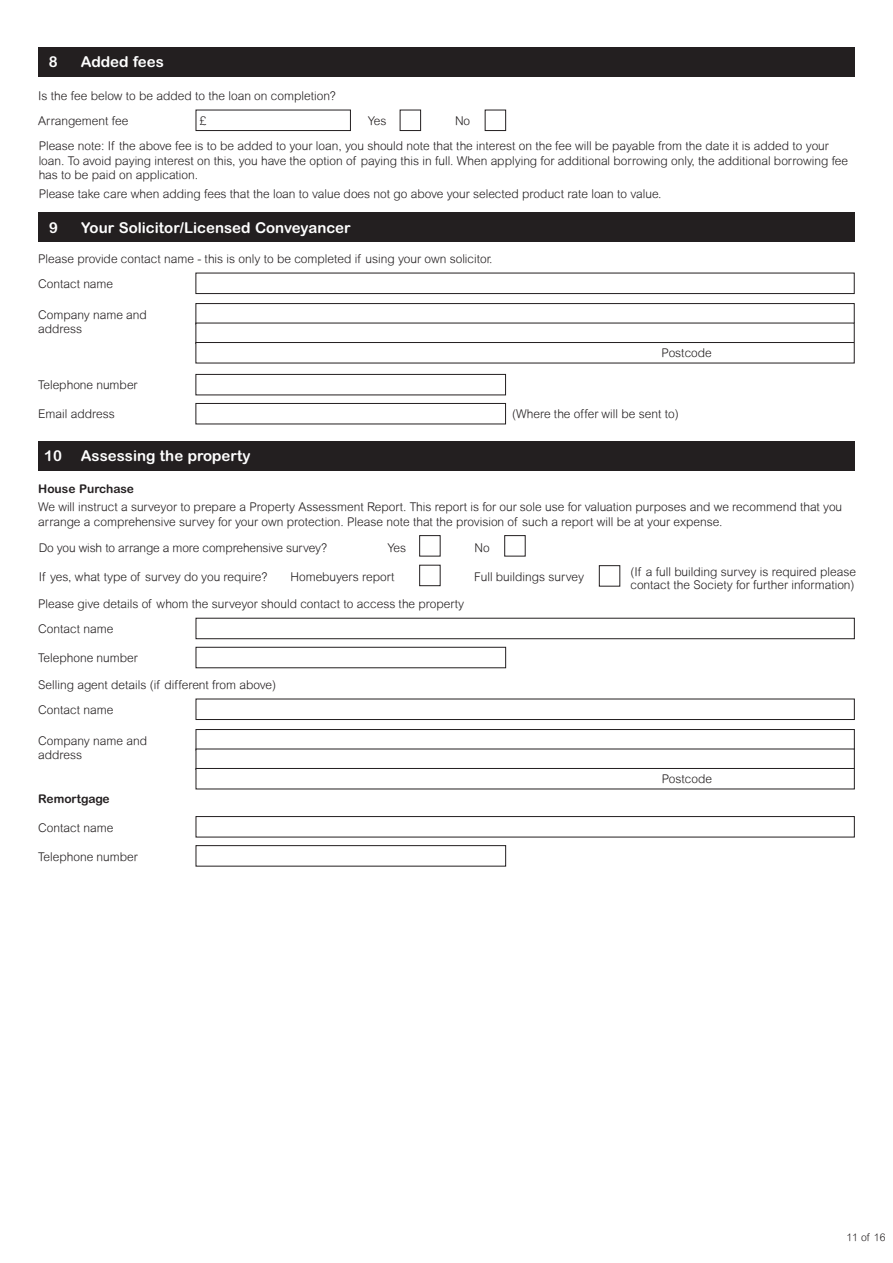
<style>
.page{position:relative;width:893px;height:1263px;background:#fff}
.page>*{position:absolute;margin:0;border:0;box-sizing:border-box;transform-origin:0 0}
.Form_Details{font:700 15px "Arial Rounded MT Std";color:#fff}
.Paragraph_Style_1{font:300 12px/14.4px "Arial Rounded MT";color:#231f20}
.Form_Details-2{font:300 12px/13.5px "Arial Rounded MT";color:#231f20}
.Paragraph_Style_1-2{font:700 12px "Arial Rounded MT Std";color:#231f20}
.t1{font:300 10.5px "Arial Rounded MT";color:#231f20}
</style>
<div class="page">
<div style="left:196px;top:618px;width:659px;height:21px;border:1px solid #231f20"></div>
<div style="left:196px;top:647px;width:310px;height:21px;border:1px solid #231f20"></div>
<div style="left:196px;top:699px;width:659px;height:21px;border:1px solid #231f20"></div>
<div style="left:196px;top:729px;width:659px;height:21px;border:1px solid #231f20"></div>
<div style="left:196px;top:768px;width:659px;height:21px;border:1px solid #231f20"></div>
<div style="left:196px;top:816px;width:659px;height:21px;border:1px solid #231f20"></div>
<div style="left:196px;top:845px;width:310px;height:21px;border:1px solid #231f20"></div>
<div style="left:195px;top:273px;width:660px;height:21px;border:1px solid #231f20"></div>
<div style="left:195px;top:303px;width:660px;height:21px;border:1px solid #231f20"></div>
<div style="left:195px;top:342px;width:660px;height:21px;border:1px solid #231f20"></div>
<div style="left:195px;top:374px;width:311px;height:21px;border:1px solid #231f20"></div>
<div style="left:195px;top:403px;width:311px;height:21px;border:1px solid #231f20"></div>
<div style="left:196px;top:110px;width:155px;height:21px;border:1px solid #231f20"></div>
<div style="left:400px;top:110px;width:21px;height:21px;border:1px solid #231f20"></div>
<div style="left:485px;top:110px;width:21px;height:21px;border:1px solid #231f20"></div>
<div style="left:38px;top:47px;width:817px;height:30px;background:#231f20"></div>
<div style="left:39px;top:212px;width:816px;height:30px;background:#231f20"></div>
<div style="left:38px;top:441px;width:817px;height:29px;background:#231f20"></div>
<div style="left:419px;top:535px;width:22px;height:21px;border:1px solid #231f20"></div>
<div style="left:504px;top:535px;width:22px;height:21px;border:1px solid #231f20"></div>
<div style="left:419px;top:565px;width:22px;height:21px;border:1px solid #231f20"></div>
<div style="left:599px;top:565px;width:21px;height:21px;border:1px solid #231f20"></div>
<p class="Form_Details" style="left:49px;top:53px;width:10px">8</p>
<p class="Form_Details" style="left:81px;top:53px;width:85px">Added fees</p>
<p class="Paragraph_Style_1" style="left:38px;top:89px;width:299px">Is the fee below to be added to the loan on completion?</p>
<p class="Paragraph_Style_1" style="left:38px;top:114px;width:92px">Arrangement fee</p>
<p class="Paragraph_Style_1" style="left:200px;top:114px;width:8px">£</p>
<p class="Form_Details-2" style="left:368px;top:114px;width:20px">Yes</p>
<p class="Form_Details-2" style="left:455px;top:114px;width:17px">No</p>
<p class="Paragraph_Style_1" style="left:39px;top:139px;width:811px">Please note: If the above fee is to be added to your loan, you should note that the interest on the fee will be payable from the date it is added to your loan. To avoid paying interest on this, you have the option of paying this in full. When applying for additional borrowing only, the additional borrowing fee has to be paid on application.</p>
<p class="Paragraph_Style_1" style="left:39px;top:186px;width:624px">Please take care when adding fees that the loan to value does not go above your selected product rate loan to value.</p>
<p class="Form_Details" style="left:49px;top:219px;width:10px">9</p>
<p class="Form_Details" style="left:81px;top:219px;width:271px">Your Solicitor/Licensed Conveyancer</p>
<p class="Paragraph_Style_1" style="left:38px;top:252px;width:456px">Please provide contact name - this is only to be completed if using your own solicitor.</p>
<p class="Paragraph_Style_1" style="left:38px;top:277px;width:77px">Contact name</p>
<p class="Paragraph_Style_1" style="left:38px;top:307px;width:110px">Company name and address</p>
<p class="Paragraph_Style_1" style="left:662px;top:346px;width:52px">Postcode</p>
<p class="Paragraph_Style_1" style="left:38px;top:378px;width:101px">Telephone number</p>
<p class="Paragraph_Style_1" style="left:38px;top:407px;width:78px">Email address</p>
<p class="Paragraph_Style_1" style="left:512px;top:407px;width:168px">(Where the offer will be sent to)</p>
<p class="Form_Details" style="left:44px;top:447px;width:19px">10</p>
<p class="Form_Details" style="left:81px;top:447px;width:171px">Assessing the property</p>
<p class="Paragraph_Style_1-2" style="left:38px;top:481px;width:97px">House Purchase</p>
<p class="Paragraph_Style_1" style="left:38px;top:500px;width:805px">We will instruct a surveyor to prepare a Property Assessment Report. This report is for our sole use for valuation purposes and we recommend that you arrange a comprehensive survey for your own protection. Please note that the provision of such a report will be at your expense.</p>
<p class="Paragraph_Style_1" style="left:39px;top:541px;width:290px">Do you wish to arrange a more comprehensive survey?</p>
<p class="Form_Details-2" style="left:387px;top:541px;width:20px">Yes</p>
<p class="Form_Details-2" style="left:475px;top:541px;width:17px">No</p>
<p class="Form_Details-2" style="left:39px;top:570px;width:230px">If yes, what type of survey do you require?</p>
<p class="Form_Details-2" style="left:290px;top:570px;width:105px">Homebuyers report</p>
<p class="Form_Details-2" style="left:474px;top:570px;width:111px">Full buildings survey</p>
<p class="Form_Details-2" style="left:630px;top:565px;width:227px">(If a full building survey is required please contact the Society for further information)</p>
<p class="Paragraph_Style_1" style="left:38px;top:596px;width:427px">Please give details of whom the surveyor should contact to access the property</p>
<p class="Paragraph_Style_1" style="left:38px;top:622px;width:77px">Contact name</p>
<p class="Paragraph_Style_1" style="left:38px;top:651px;width:101px">Telephone number</p>
<p class="Paragraph_Style_1" style="left:38px;top:678px;width:239px">Selling agent details (if different from above)</p>
<p class="Paragraph_Style_1" style="left:38px;top:702px;width:77px">Contact name</p>
<p class="Paragraph_Style_1" style="left:38px;top:733px;width:110px">Company name and address</p>
<p class="Paragraph_Style_1-2" style="left:38px;top:791px;width:73px">Remortgage</p>
<p class="Paragraph_Style_1" style="left:38px;top:820px;width:77px">Contact name</p>
<p class="Paragraph_Style_1" style="left:38px;top:849px;width:101px">Telephone number</p>
<p class="Paragraph_Style_1" style="left:662px;top:772px;width:52px">Postcode</p>
<p class="t1" style="left:846px;top:1231px;width:40px">11 of 16</p>
</div>
